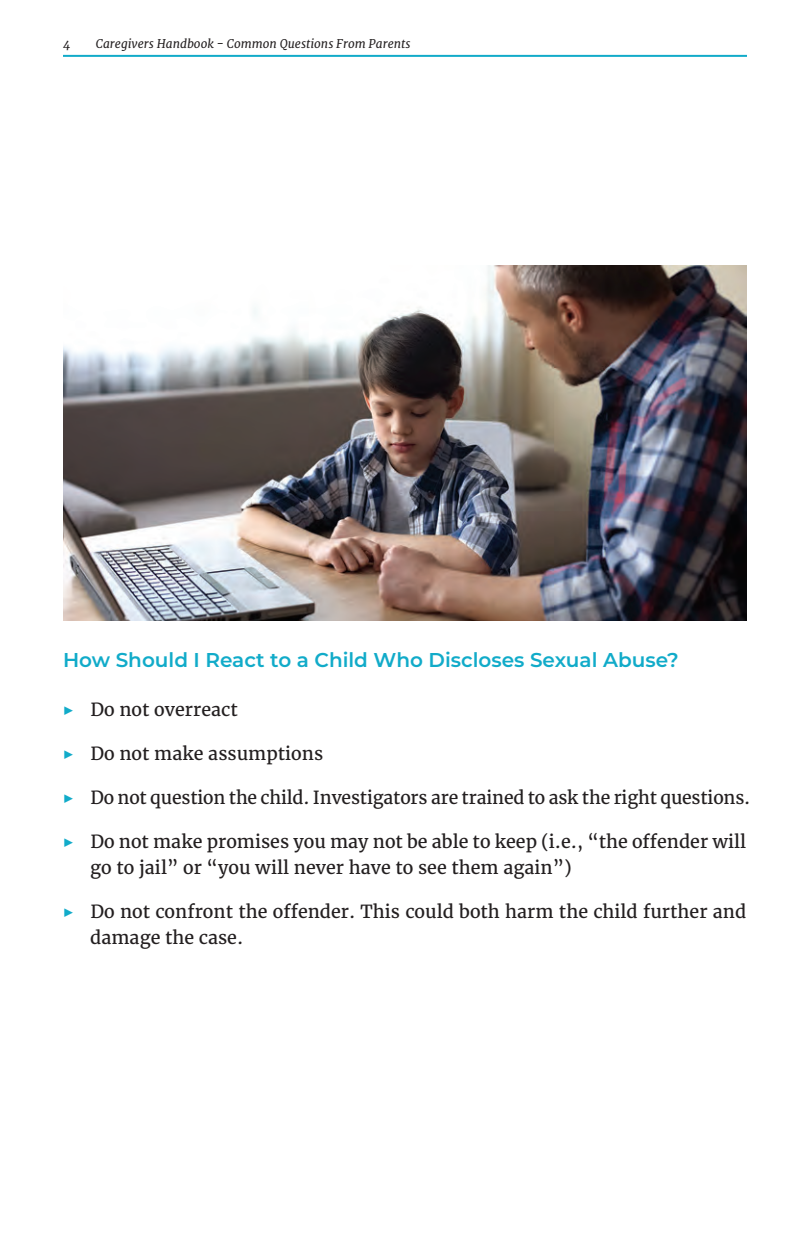
<style>
.page{position:relative;width:810px;height:1242px;background:#fff}
.page>*{position:absolute;margin:0;border:0;box-sizing:border-box;transform-origin:0 0}
.t1{font:600 20px "Montserrat";color:#11abc9}
.t2{font:18px/26px "Merriweather";color:#231f20}
.t3{font:italic 12px "Merriweather";color:#231f20}
.s1{font-family:"Montserrat";font-size:20px;color:#11abc9}
</style>
<div class="page">
<hr style="left:63px;top:55px;width:684px;height:2px;background:#11abc9">
<img style="left:63px;top:265px;width:684px;height:356px">
<p class="t3" style="left:63px;top:36px;width:9px">4</p>
<p class="t3" style="left:96px;top:36px;width:316px">Caregivers Handbook - Common Questions From Parents</p>
<p class="t1" style="left:63px;top:646px;width:617px">How Should I React to a Child Who Discloses Sexual Abuse?</p>
<p class="t2" style="left:62px;top:696px;width:177px"><span class="s1">▶</span> Do not overreact</p>
<p class="t2" style="left:62px;top:740px;width:263px"><span class="s1">▶</span> Do not make assumptions</p>
<p class="t2" style="left:62px;top:784px;width:690px"><span class="s1">▶</span> Do not question the child. Investigators are trained to ask the right questions.</p>
<p class="t2" style="left:90px;top:828px;width:658px;text-indent:-28px"><span class="s1">▶</span> Do not make promises you may not be able to keep (i.e., “the offender will go to jail” or “you will never have to see them again”)</p>
<p class="t2" style="left:90px;top:898px;width:658px;text-indent:-28px"><span class="s1">▶</span> Do not confront the offender. This could both harm the child further and damage the case.</p>
</div>
